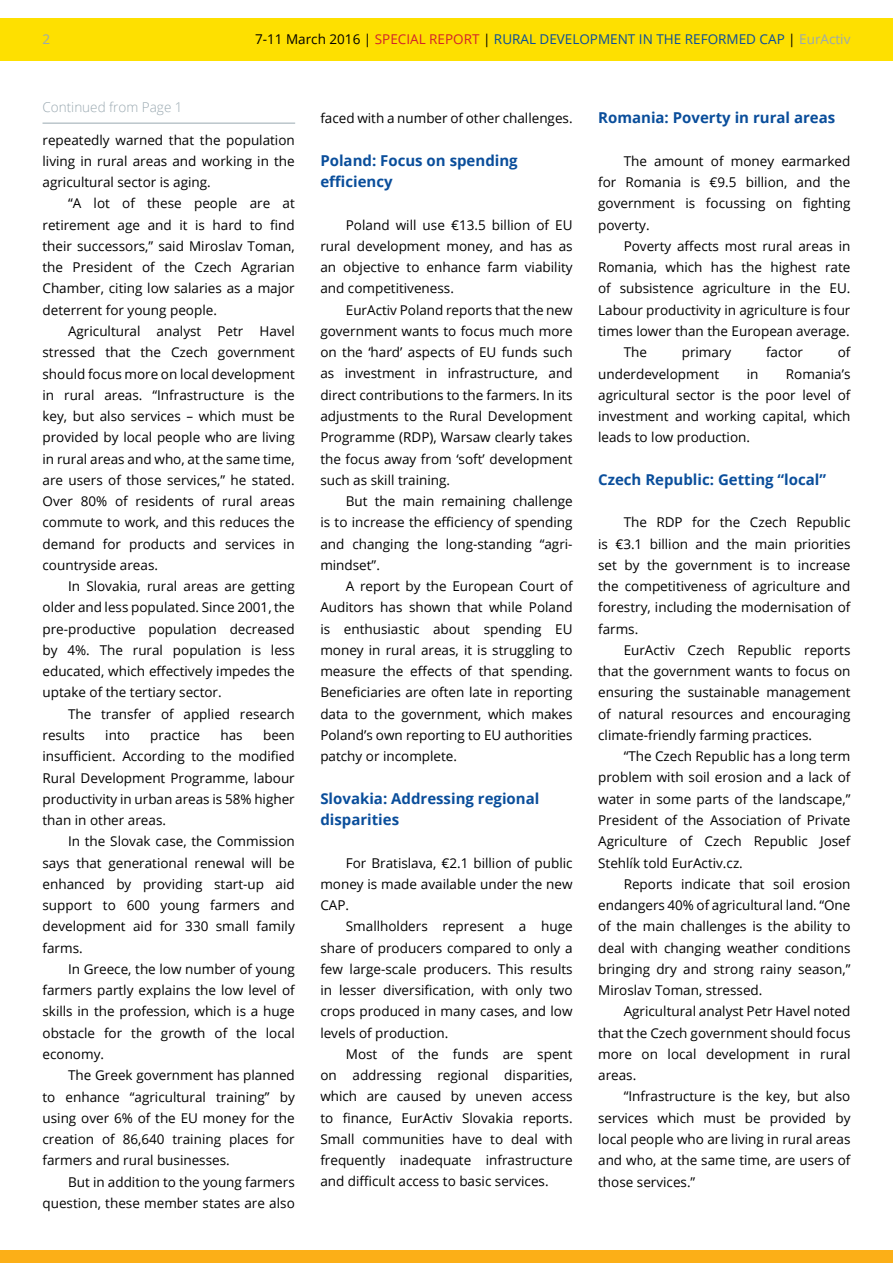
<style>
.page{position:relative;width:893px;height:1263px;background:#fff}
.page>*{position:absolute;margin:0;border:0;box-sizing:border-box;transform-origin:0 0}
.t1{font:700 15px/21.3px "Open Sans";color:#0a4e9b}
.t2{font:13.5px/21.3px "Open Sans";color:#000;text-align:justify}
.t3{font:13.5px "Open Sans";color:#0a4e9b}
.t4{font:300 13.5px "Open Sans";color:#9aa9b1}
.t5{font:13.5px "Open Sans";color:#9aa9b1}
.s1{color:#000}
.s2{color:#d2232a}
.s3{color:#9aa9b1}
</style>
<div class="page">
<div style="left:0;top:18px;width:893px;height:42px;background:#fee000"></div>
<div style="left:0;top:1250px;width:893px;height:13px;background:#fcaf17"></div>
<hr style="left:43px;top:123px;width:252px;height:1px;background:#9aa9b1">
<p class="t5" style="left:43px;top:30px;width:9px">2</p>
<p class="t3" style="left:255px;top:30px;width:597px"><span class="s1">7-11 March 2016 |</span> <span class="s2">SPECIAL REPORT</span> <span class="s1">|</span> RURAL DEVELOPMENT IN THE REFORMED CAP <span class="s1">|</span> <span class="s3">EurActiv</span></p>
<p class="t4" style="left:43px;top:98px;width:142px">Continued from Page 1</p>
<p class="t2" style="left:43px;top:129px;width:254px">repeatedly warned that the population living in rural areas and working in the agricultural sector is aging.</p>
<p class="t2" style="left:43px;top:192px;width:254px;text-indent:26px">“A lot of these people are at retirement age and it is hard to find their successors,” said Miroslav Toman, the President of the Czech Agrarian Chamber, citing low salaries as a major deterrent for young people.</p>
<p class="t2" style="left:43px;top:320px;width:254px;text-indent:26px">Agricultural analyst Petr Havel stressed that the Czech government should focus more on local development in rural areas. “Infrastructure is the key, but also services – which must be provided by local people who are living in rural areas and who, at the same time, are users of those services,” he stated.<br>Over 80% of residents of rural areas commute to work, and this reduces the demand for products and services in countryside areas.</p>
<p class="t2" style="left:43px;top:575px;width:254px;text-indent:26px">In Slovakia, rural areas are getting older and less populated. Since 2001, the pre-productive population decreased by 4%. The rural population is less educated, which effectively impedes the uptake of the tertiary sector.</p>
<p class="t2" style="left:43px;top:703px;width:254px;text-indent:26px">The transfer of applied research results</p>
<p class="t2" style="left:43px;top:724px;width:254px;text-indent:221px">been insufficient. According to the modified Rural Development Programme, labour productivity in urban areas is 58% higher than in other areas.</p>
<p class="t2" style="left:43px;top:830px;width:254px;text-indent:26px">In the Slovak case, the Commission says that generational renewal will be enhanced by providing start-up aid support to 600 young farmers and development aid for 330 small family farms.</p>
<p class="t2" style="left:43px;top:958px;width:254px;text-indent:26px">In Greece, the low number of young farmers partly explains the low level of skills in the profession, which is a huge obstacle for the growth of the local economy.</p>
<p class="t2" style="left:43px;top:1064px;width:254px;text-indent:26px">The Greek government has planned to enhance “agricultural training” by using over 6% of the EU money for the creation of 86,640 training places for farmers and rural businesses.</p>
<p class="t2" style="left:43px;top:1171px;width:254px;text-align:right">But in addition to the young farmers question, these member states are also</p>
<p class="t2" style="left:105px;top:724px;width:26px">into</p>
<p class="t2" style="left:150px;top:724px;width:51px">practice</p>
<p class="t2" style="left:221px;top:724px;width:24px">has</p>
<p class="t2" style="left:320px;top:108px;width:254px">faced with a number of other challenges.</p>
<p class="t1" style="left:320px;top:149px;width:199px">Poland: Focus on spending efficiency</p>
<p class="t2" style="left:320px;top:214px;width:254px;text-indent:26px">Poland will use €13.5 billion of EU rural development money, and has as an objective to enhance farm viability and competitiveness.</p>
<p class="t2" style="left:320px;top:299px;width:254px;text-indent:26px">EurActiv Poland reports that the new government wants to focus much more on the ‘hard’ aspects of EU funds such as investment in infrastructure, and direct contributions to the farmers. In its adjustments to the Rural Development Programme (RDP), Warsaw clearly takes the focus away from ‘soft’ development such as skill training.</p>
<p class="t2" style="left:320px;top:490px;width:254px;text-indent:26px">But the main remaining challenge is to increase the efficiency of spending and changing the long-standing “agri&shy;mindset”.</p>
<p class="t2" style="left:320px;top:575px;width:254px;text-indent:26px">A report by the European Court of Auditors has shown that while Poland is enthusiastic about spending EU money in rural areas, it is struggling to measure the effects of that spending.<br>Beneficiaries are often late in reporting data to the government, which makes Poland’s own reporting to EU authorities patchy or incomplete.</p>
<p class="t1" style="left:320px;top:787px;width:221px">Slovakia: Addressing regional disparities</p>
<p class="t2" style="left:320px;top:852px;width:254px;text-indent:26px">For Bratislava, €2.1 billion of public money is made available under the new CAP.</p>
<p class="t2" style="left:320px;top:915px;width:254px;text-indent:26px">Smallholders represent a huge share of producers compared to only a few large-scale producers. This results in lesser diversification, with only two crops produced in many cases, and low levels of production.</p>
<p class="t2" style="left:320px;top:1043px;width:254px;text-indent:26px">Most of the funds are spent on addressing regional disparities, which are caused by uneven access to finance, EurActiv Slovakia reports.<br>Small communities have to deal with frequently inadequate infrastructure and difficult access to basic services.</p>
<p class="t1" style="left:598px;top:107px;width:239px">Romania: Poverty in rural areas</p>
<p class="t2" style="left:598px;top:150px;width:254px;text-indent:26px">The amount of money earmarked for Romania is €9.5 billion, and the government is focussing on fighting poverty.</p>
<p class="t2" style="left:624px;top:235px;width:228px">Poverty affects most rural areas in</p>
<p class="t2" style="left:598px;top:256px;width:254px">Romania, which has the highest rate</p>
<p class="t2" style="left:598px;top:278px;width:254px">of subsistence agriculture in the EU.</p>
<p class="t2" style="left:598px;top:299px;width:254px">Labour productivity in agriculture is four</p>
<p class="t2" style="left:598px;top:320px;width:253px">times lower than the European average.</p>
<p class="t2" style="left:624px;top:341px;width:25px">The</p>
<p class="t2" style="left:682px;top:341px;width:51px">primary</p>
<p class="t2" style="left:766px;top:341px;width:38px">factor</p>
<p class="t2" style="left:838px;top:341px;width:14px">of</p>
<p class="t2" style="left:598px;top:363px;width:123px">underdevelopment</p>
<p class="t2" style="left:747px;top:363px;width:13px">in</p>
<p class="t2" style="left:598px;top:363px;width:254px;text-indent:188px">Romania’s agricultural sector is the poor level of investment and working capital, which leads to low production.</p>
<p class="t1" style="left:598px;top:468px;width:229px">Czech Republic: Getting “local”</p>
<p class="t2" style="left:598px;top:511px;width:254px;text-indent:26px">The RDP for the Czech Republic is €3.1 billion and the main priorities set by the government is to increase the competitiveness of agriculture and forestry, including the modernisation of farms.</p>
<p class="t2" style="left:598px;top:639px;width:254px;text-indent:26px">EurActiv Czech Republic reports that the government wants to focus on ensuring the sustainable management of natural resources and encouraging climate-friendly farming practices.</p>
<p class="t2" style="left:598px;top:745px;width:254px;text-indent:26px">“The Czech Republic has a long term problem with soil erosion and a lack of water in some parts of the landscape,” President of the Association of Private Agriculture of Czech Republic Josef Stehlík told EurActiv.cz.</p>
<p class="t2" style="left:598px;top:873px;width:254px;text-indent:26px">Reports indicate that soil erosion endangers 40% of agricultural land. “One of the main challenges is the ability to deal with changing weather conditions bringing dry and strong rainy season,” Miroslav Toman, stressed.</p>
<p class="t2" style="left:598px;top:1000px;width:254px;text-indent:26px">Agricultural analyst Petr Havel noted that the Czech government should focus more on local development in rural areas.</p>
<p class="t2" style="left:598px;top:1085px;width:254px;text-indent:26px">“Infrastructure is the key, but also services which must be provided by local people who are living in rural areas and who, at the same time, are users of those services.”</p>
</div>
